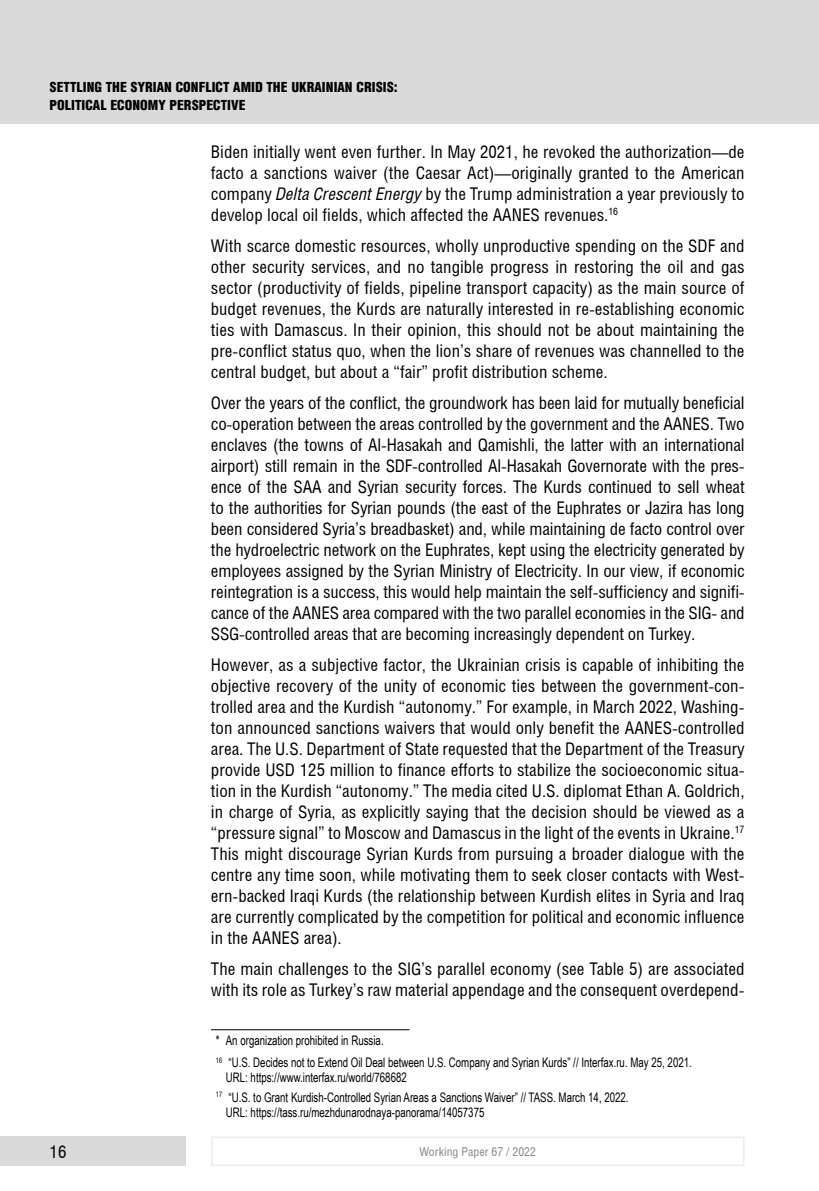
<style>
.page{position:relative;width:819px;height:1191px;background:#fff}
.page>*{position:absolute;margin:0;border:0;box-sizing:border-box;transform-origin:0 0}
.t1{font:17.5px/21px "Helios Cond";color:#000;text-align:justify}
.t2{font:900 14px/17.5px "Helios Cond";color:#000}
.t3{font:13.12px/22.4px "Arial Narrow";color:#000;scale:.9 1}
.t4{font:12.25px "Helios Cond";color:#878787}
.s1{font-style:italic}
</style>
<div class="page">
<div style="left:0;top:0;width:819px;height:124px;background:#dadada"></div>
<div style="left:0;top:1136px;width:186px;height:30px;background:#dadada"></div>
<div style="left:211px;top:1136px;width:533px;height:30px;border:2px solid #ededed"></div>
<hr style="left:211px;top:1029px;width:198px;height:1px;background:#000">
<p class="t2" style="left:50px;top:78px;width:349px">SETTLING THE SYRIAN CONFLICT AMID THE UKRAINIAN CRISIS:<br>POLITICAL ECONOMY PERSPECTIVE</p>
<p class="t1" style="left:211px;top:141px;width:535px">Biden initially went even further. In May 2021, he revoked the authorization—de facto a sanctions waiver (the Caesar Act)—originally granted to the American company <span class="s1">Delta Crescent Energy</span> by the Trump administration a year previously to develop local oil fields, which affected the AANES revenues.<sup>16</sup></p>
<p class="t1" style="left:211px;top:235px;width:535px">With scarce domestic resources, wholly unproductive spending on the SDF and other security services, and no tangible progress in restoring the oil and gas sector (productivity of fields, pipeline transport capacity) as the main source of budget revenues, the Kurds are naturally interested in re-establishing economic ties with Damascus. In their opinion, this should not be about maintaining the pre-conflict status quo, when the lion’s share of revenues was channelled to the central budget, but about a “fair” profit distribution scheme.</p>
<p class="t1" style="left:211px;top:392px;width:535px">Over the years of the conflict, the groundwork has been laid for mutually beneficial co-operation between the areas controlled by the government and the AANES. Two enclaves (the towns of Al-Hasakah and Qamishli, the latter with an international airport) still remain in the SDF-controlled Al-Hasakah Governorate with the pres&shy;ence of the SAA and Syrian security forces. The Kurds continued to sell wheat to the authorities for Syrian pounds (the east of the Euphrates or Jazira has long been considered Syria’s breadbasket) and, while maintaining de facto control over the hydroelectric network on the Euphrates, kept using the electricity generated by employees assigned by the Syrian Ministry of Electricity. In our view, if economic reintegration is a success, this would help maintain the self-sufficiency and signifi&shy;cance of the AANES area compared with the two parallel economies in the SIG- and SSG-controlled areas that are becoming increasingly dependent on Turkey.</p>
<p class="t1" style="left:211px;top:653px;width:535px">However, as a subjective factor, the Ukrainian crisis is capable of inhibiting the objective recovery of the unity of economic ties between the government-con&shy;trolled area and the Kurdish “autonomy.” For example, in March 2022, Washing&shy;ton announced sanctions waivers that would only benefit the AANES-controlled area. The U.S. Department of State requested that the Department of the Treasury provide USD 125 million to finance efforts to stabilize the socioeconomic situa&shy;tion in the Kurdish “autonomy.” The media cited U.S. diplomat Ethan A. Goldrich, in charge of Syria, as explicitly saying that the decision should be viewed as a “pressure signal” to Moscow and Damascus in the light of the events in Ukraine.<sup>17<br></sup>This might discourage Syrian Kurds from pursuing a broader dialogue with the centre any time soon, while motivating them to seek closer contacts with West&shy;ern-backed Iraqi Kurds (the relationship between Kurdish elites in Syria and Iraq are currently complicated by the competition for political and economic influence in the AANES area).</p>
<p class="t1" style="left:211px;top:957px;width:535px">The main challenges to the SIG’s parallel economy (see Table 5) are associated with its role as Turkey’s raw material appendage and the consequent overdepend-</p>
<p class="t3" style="left:216px;top:1028px;width:530px">* An organization prohibited in Russia.<br><sup>16</sup> “U.S. Decides not to Extend Oil Deal between U.S. Company and Syrian Kurds” // Interfax.ru. May 25, 2021.</p>
<p class="t3" style="left:216px;top:1066px;width:460px;line-height:19.8px;text-indent:10px">URL: https://www.interfax.ru/world/768682<br><sup>17</sup> “U.S. to Grant Kurdish-Controlled Syrian Areas a Sanctions Waiver” // TASS. March 14, 2022.</p>
<p class="t3" style="left:226px;top:1100px;width:289px">URL: https://tass.ru/mezhdunarodnaya-panorama/14057375</p>
<p class="t1" style="left:50px;top:1141px;width:18px">16</p>
<p class="t4" style="left:419px;top:1144px;width:118px">Working Paper 67 / 2022</p>
</div>
